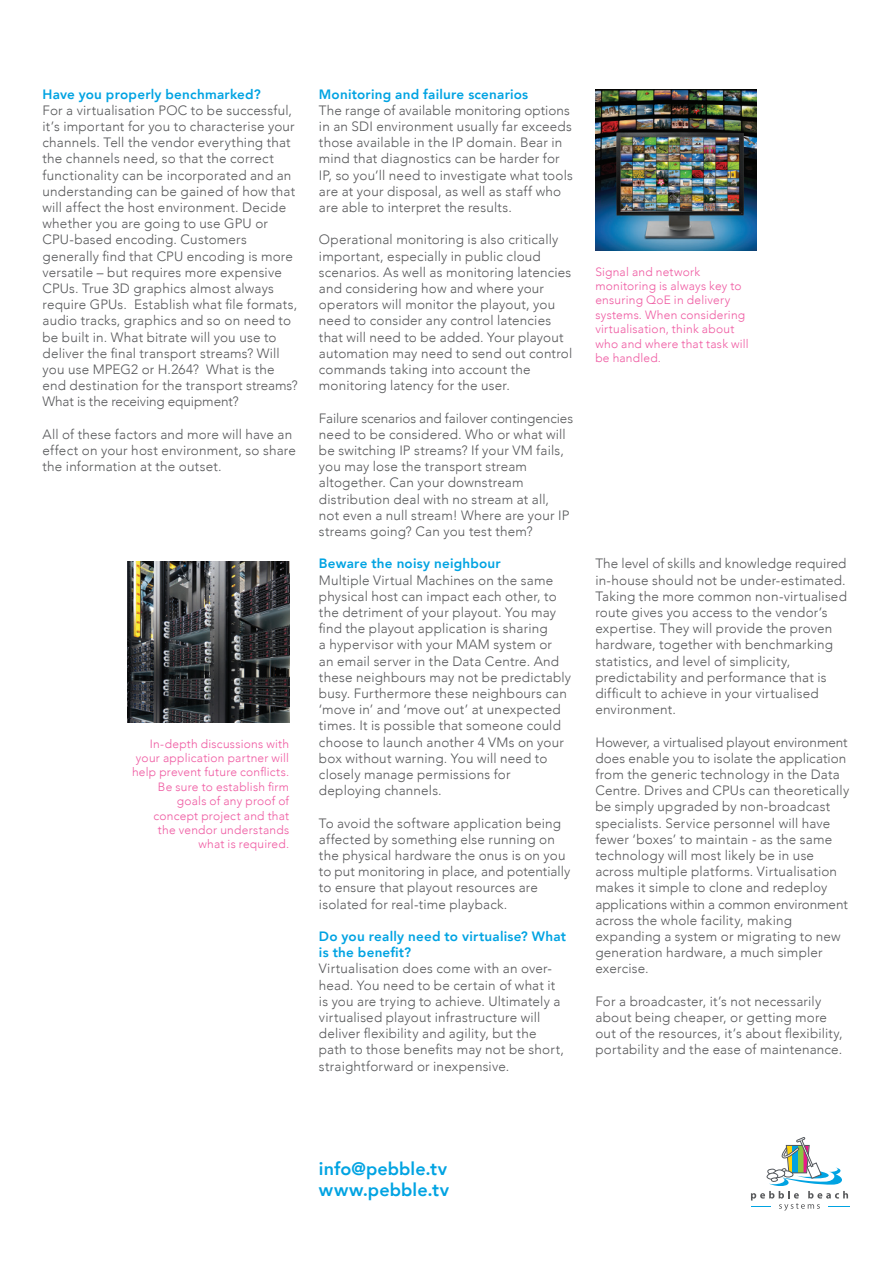
<style>
.page{position:relative;width:893px;height:1263px;background:#fff}
.page>*{position:absolute;margin:0;border:0;box-sizing:border-box;transform-origin:0 0}
.t1{font:800 18px/21.6px "Avenir";letter-spacing:.005em;color:#00a3e2}
.t2{font:300 13.5px/16.2px "Avenir";letter-spacing:.015em;color:#57585a}
.t3{font:800 13.5px/16.2px "Avenir";letter-spacing:.015em;color:#00a3e2}
.t4{font:300 12px/14.4px "Avenir";letter-spacing:.02em;color:#ef59a1}
</style>
<div class="page">
<img style="left:595px;top:89px;width:162px;height:162px">
<img style="left:128px;top:561px;width:161px;height:162px">
<svg style="left:751px;top:1137px;width:98px;height:74px"></svg>
<p class="t3" style="left:43px;top:86px;width:220px">Have you properly benchmarked?</p>
<p class="t2" style="left:43px;top:102px;width:257px">For a virtualisation POC to be successful, it’s important for you to characterise your channels. Tell the vendor everything that the channels need, so that the correct functionality can be incorporated and an understanding can be gained of how that will affect the host environment. Decide whether you are going to use GPU or CPU-based encoding. Customers generally find that CPU encoding is more versatile – but requires more expensive CPUs. True 3D graphics almost always require GPUs. Establish what file formats, audio tracks, graphics and so on need to be built in. What bitrate will you use to deliver the final transport streams? Will you use MPEG2 or H.264? What is the end destination for the transport streams?<br>What is the receiving equipment?</p>
<p class="t2" style="left:43px;top:426px;width:255px">All of these factors and more will have an effect on your host environment, so share the information at the outset.</p>
<p class="t4" style="left:132px;top:737px;width:159px;text-align:right">In-depth discussions with your application partner will help prevent future conflicts.<br>Be sure to establish firm goals of any proof of concept project and that<br>the vendor understands what is required.</p>
<p class="t3" style="left:319px;top:86px;width:211px">Monitoring and failure scenarios</p>
<p class="t2" style="left:319px;top:102px;width:255px">The range of available monitoring options in an SDI environment usually far exceeds those available in the IP domain. Bear in mind that diagnostics can be harder for IP, so you’ll need to investigate what tools are at your disposal, as well as staff who are able to interpret the results.</p>
<p class="t2" style="left:319px;top:232px;width:255px">Operational monitoring is also critically important, especially in public cloud scenarios. As well as monitoring latencies and considering how and where your operators will monitor the playout, you need to consider any control latencies that will need to be added. Your playout automation may need to send out control commands taking into account the monitoring latency for the user.</p>
<p class="t2" style="left:319px;top:410px;width:256px">Failure scenarios and failover contingencies need to be considered. Who or what will be switching IP streams? If your VM fails, you may lose the transport stream altogether. Can your downstream distribution deal with no stream at all,<br>not even a null stream! Where are your IP streams going? Can you test them?</p>
<p class="t3" style="left:319px;top:556px;width:183px">Beware the noisy neighbour</p>
<p class="t2" style="left:319px;top:572px;width:254px">Multiple Virtual Machines on the same physical host can impact each other, to the detriment of your playout. You may find the playout application is sharing<br>a hypervisor with your MAM system or<br>an email server in the Data Centre. And these neighbours may not be predictably busy. Furthermore these neighbours can ‘move in’ and ‘move out’ at unexpected times. It is possible that someone could choose to launch another 4 VMs on your box without warning. You will need to closely manage permissions for deploying channels.</p>
<p class="t2" style="left:319px;top:815px;width:253px">To avoid the software application being affected by something else running on the physical hardware the onus is on you to put monitoring in place, and potentially to ensure that playout resources are isolated for real-time playback.</p>
<p class="t3" style="left:319px;top:929px;width:249px">Do you really need to virtualise? What is the benefit?</p>
<p class="t2" style="left:319px;top:961px;width:246px">Virtualisation does come with an over&shy;head. You need to be certain of what it is you are trying to achieve. Ultimately a virtualised playout infrastructure will deliver flexibility and agility, but the path to those benefits may not be short, straightforward or inexpensive.</p>
<p class="t4" style="left:595px;top:265px;width:155px">Signal and network monitoring is always key to ensuring QoE in delivery systems. When considering virtualisation, think about who and where that task will be handled.</p>
<p class="t2" style="left:595px;top:556px;width:253px">The level of skills and knowledge required in-house should not be under-estimated.<br>Taking the more common non-virtualised route gives you access to the vendor’s expertise. They will provide the proven hardware, together with benchmarking statistics, and level of simplicity, predictability and performance that is difficult to achieve in your virtualised environment.</p>
<p class="t2" style="left:595px;top:734px;width:255px">However, a virtualised playout environment does enable you to isolate the application from the generic technology in the Data Centre. Drives and CPUs can theoretically be simply upgraded by non-broadcast specialists. Service personnel will have fewer ‘boxes’ to maintain - as the same technology will most likely be in use across multiple platforms. Virtualisation makes it simple to clone and redeploy applications within a common environment across the whole facility, making expanding a system or migrating to new generation hardware, a much simpler exercise.</p>
<p class="t2" style="left:595px;top:993px;width:249px">For a broadcaster, it’s not necessarily about being cheaper, or getting more out of the resources, it’s about flexibility, portability and the ease of maintenance.</p>
<h1 class="t1" style="left:319px;top:1158px;width:132px">info@pebble.tv www.pebble.tv</h1>
</div>
